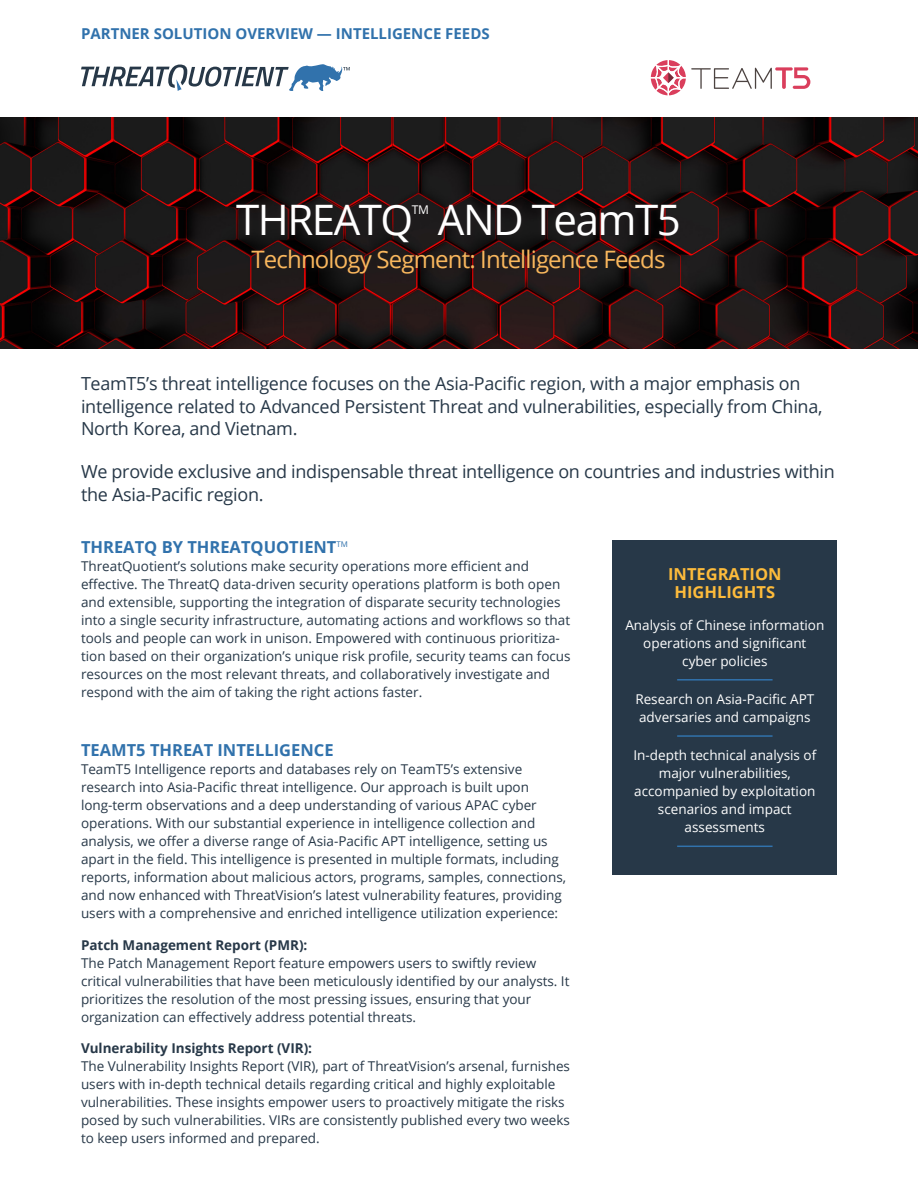
<style>
.page{position:relative;width:918px;height:1188px;background:#fff}
.page>*{position:absolute;margin:0;border:0;box-sizing:border-box;transform-origin:0 0}
.t1{font:42px "Open Sans";letter-spacing:-.035em;color:#fff}
.t2{font:24px "Open Sans";letter-spacing:-.035em;color:#f9b75d}
.t3{font:18px/22.5px "Open Sans";letter-spacing:-.015em;color:#273848}
.subheads{font:700 16.5px "Open Sans";color:#3172ac}
.main_text{font:700 16.5px "Open Sans";color:#3172ac}
.t4{font:700 16.5px/18px "Open Sans";color:#fdbb3b;text-align:center}
.t5{font:700 15px "Open Sans";color:#3172ac}
.main_text-2{font:13.5px/18px "Open Sans";color:#273848}
.subheads-2{font:13.5px/18px "Open Sans";color:#273848}
.t6{font:13.5px/18px "Open Sans";color:#fff;text-align:center}
.t7{font:12px "Open Sans";color:#fff}
.s1{font-weight:700}
</style>
<div class="page">
<img style="left:0;top:117px;width:918px;height:231px">
<div style="left:612px;top:540px;width:225px;height:335px;background:#273848"></div>
<hr style="left:677px;top:679px;width:96px;height:2px;background:#3172ac">
<hr style="left:677px;top:735px;width:96px;height:2px;background:#3172ac">
<hr style="left:677px;top:846px;width:96px;height:1px;background:#3172ac">
<svg style="left:230px;top:197px;width:455px;height:52px;background:#211516"></svg>
<svg style="left:245px;top:243px;width:426px;height:38px;background:#221616"></svg>
<svg style="left:81px;top:64px;width:269px;height:27px"></svg>
<svg style="left:651px;top:60px;width:159px;height:35px"></svg>
<p class="t5" style="left:81px;top:23px;width:410px">PARTNER SOLUTION OVERVIEW — INTELLIGENCE FEEDS</p>
<p class="t1" style="left:236px;top:191px;width:179px">THREATQ</p>
<p class="t7" style="left:412px;top:201px;width:19px">TM</p>
<p class="t1" style="left:438px;top:191px;width:245px">AND TeamT5</p>
<p class="t2" style="left:252px;top:243px;width:416px">Technology Segment: Intelligence Feeds</p>
<p class="t3" style="left:81px;top:372px;width:743px">TeamT5’s threat intelligence focuses on the Asia-Pacific region, with a major emphasis on intelligence related to Advanced Persistent Threat and vulnerabilities, especially from China,<br>North Korea, and Vietnam.</p>
<p class="t3" style="left:81px;top:460px;width:755px">We provide exclusive and indispensable threat intelligence on countries and industries within the Asia-Pacific region.</p>
<p class="subheads" style="left:81px;top:535px;width:269px">THREATQ BY THREATQUOTIENT<sup>TM</sup></p>
<p class="subheads-2" style="left:81px;top:557px;width:491px">ThreatQuotient’s solutions make security operations more efficient and effective. The ThreatQ data-driven security operations platform is both open and extensible, supporting the integration of disparate security technologies into a single security infrastructure, automating actions and workflows so that tools and people can work in unison. Empowered with continuous prioritiza&shy;tion based on their organization’s unique risk profile, security teams can focus resources on the most relevant threats, and collaboratively investigate and respond with the aim of taking the right actions faster.</p>
<p class="main_text" style="left:81px;top:739px;width:254px">TEAMT5 THREAT INTELLIGENCE</p>
<p class="main_text-2" style="left:81px;top:760px;width:487px">TeamT5 Intelligence reports and databases rely on TeamT5’s extensive research into Asia-Pacific threat intelligence. Our approach is built upon long-term observations and a deep understanding of various APAC cyber operations. With our substantial experience in intelligence collection and analysis, we offer a diverse range of Asia-Pacific APT intelligence, setting us apart in the field. This intelligence is presented in multiple formats, including reports, information about malicious actors, programs, samples, connections, and now enhanced with ThreatVision’s latest vulnerability features, providing users with a comprehensive and enriched intelligence utilization experience:</p>
<p class="main_text-2" style="left:81px;top:936px;width:490px"><span class="s1">Patch Management Report (PMR):<br></span>The Patch Management Report feature empowers users to swiftly review critical vulnerabilities that have been meticulously identified by our analysts. It prioritizes the resolution of the most pressing issues, ensuring that your organization can effectively address potential threats.</p>
<p class="main_text-2" style="left:81px;top:1039px;width:491px"><span class="s1">Vulnerability Insights Report (VIR):<br></span>The Vulnerability Insights Report (VIR), part of ThreatVision’s arsenal, furnishes users with in-depth technical details regarding critical and highly exploitable vulnerabilities. These insights empower users to proactively mitigate the risks posed by such vulnerabilities. VIRs are consistently published every two weeks to keep users informed and prepared.</p>
<p class="t4" style="left:668px;top:565px;width:115px">INTEGRATION<br>HIGHLIGHTS</p>
<p class="t6" style="left:625px;top:615px;width:200px">Analysis of Chinese information operations and significant cyber policies</p>
<p class="t6" style="left:635px;top:690px;width:180px;text-align:left">Research on Asia-Pacific APT adversaries and campaigns</p>
<p class="t6" style="left:633px;top:746px;width:184px">In-depth technical analysis of major vulnerabilities, accompanied by exploitation scenarios and impact assessments</p>
</div>
